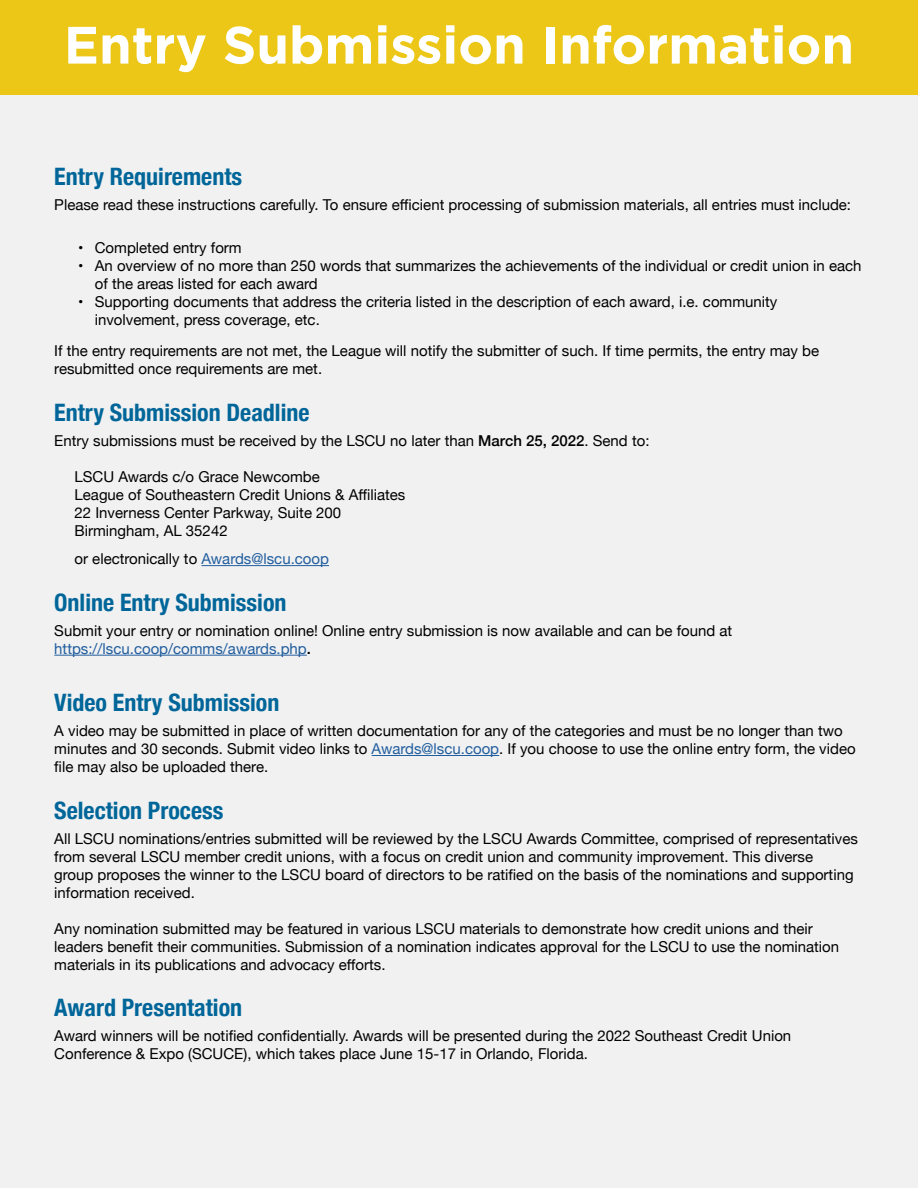
<style>
.page{position:relative;width:918px;height:1188px;background:#fff}
.page>*{position:absolute;margin:0;border:0;box-sizing:border-box;transform-origin:0 0}
.t1{font:700 52.5px "Gotham";color:#fff}
.t2{font:700 condensed 24px "Helvetica Neue";color:#069}
.t3{font:15px/18px "Helvetica Neue";color:#000}
.s1{font-weight:500}
.s2{color:#215e9e}
</style>
<div class="page">
<div style="left:0;top:94px;width:918px;height:1094px;background:#f1f1f2"></div>
<div style="left:0;top:0;width:918px;height:94px;background:#ecc717"></div>
<hr style="left:201px;top:565px;width:128px;height:1px;background:#215e9e">
<hr style="left:54px;top:655px;width:253px;height:1px;background:#215e9e">
<hr style="left:372px;top:755px;width:127px;height:1px;background:#215e9e">
<h1 class="t1" style="left:64px;top:10px;width:792px">Entry Submission Information</h1>
<h2 class="t2" style="left:54px;top:157px;width:189px">Entry Requirements</h2>
<p class="t3" style="left:54px;top:196px;width:798px">Please read these instructions carefully. To ensure efficient processing of submission materials, all entries must include:</p>
<p class="t3" style="left:78px;top:239px;width:165px">• Completed entry form</p>
<p class="t3" style="left:95px;top:257px;width:768px;text-indent:-16px">• An overview of no more than 250 words that summarizes the achievements of the individual or credit union in each of the areas listed for each award</p>
<p class="t3" style="left:95px;top:293px;width:684px;text-indent:-16px">• Supporting documents that address the criteria listed in the description of each award, i.e. community involvement, press coverage, etc.</p>
<p class="t3" style="left:54px;top:343px;width:766px">If the entry requirements are not met, the League will notify the submitter of such. If time permits, the entry may be resubmitted once requirements are met.</p>
<h2 class="t2" style="left:54px;top:392px;width:257px">Entry Submission Deadline</h2>
<p class="t3" style="left:54px;top:432px;width:597px">Entry submissions must be received by the LSCU no later than <span class="s1">March 25, 2022</span>. Send to:</p>
<p class="t3" style="left:75px;top:468px;width:332px">LSCU Awards c/o Grace Newcombe<br>League of Southeastern Credit Unions &amp; Affiliates 22 Inverness Center Parkway, Suite 200<br>Birmingham, AL 35242</p>
<p class="t3" style="left:75px;top:551px;width:256px">or electronically to <span class="s2">Awards@lscu.coop</span></p>
<h2 class="t2" style="left:54px;top:582px;width:234px">Online Entry Submission</h2>
<p class="t3" style="left:54px;top:622px;width:679px">Submit your entry or nomination online! Online entry submission is now available and can be found at <span class="s2">https://lscu.coop/comms/awards.php</span><span class="s1">.</span></p>
<h2 class="t2" style="left:54px;top:683px;width:227px">Video Entry Submission</h2>
<p class="t3" style="left:54px;top:723px;width:803px">A video may be submitted in place of written documentation for any of the categories and must be no longer than two minutes and 30 seconds. Submit video links to <span class="s2">Awards@lscu.coop</span>. If you choose to use the online entry form, the video file may also be uploaded there.</p>
<h2 class="t2" style="left:54px;top:790px;width:171px">Selection Process</h2>
<p class="t3" style="left:54px;top:830px;width:805px">All LSCU nominations/entries submitted will be reviewed by the LSCU Awards Committee, comprised of representatives from several LSCU member credit unions, with a focus on credit union and community improvement. This diverse<br>group proposes the winner to the LSCU board of directors to be ratified on the basis of the nominations and supporting information received.</p>
<p class="t3" style="left:54px;top:920px;width:786px">Any nomination submitted may be featured in various LSCU materials to demonstrate how credit unions and their leaders benefit their communities. Submission of a nomination indicates approval for the LSCU to use the nomination materials in its publications and advocacy efforts.</p>
<h2 class="t2" style="left:54px;top:988px;width:189px">Award Presentation</h2>
<p class="t3" style="left:54px;top:1028px;width:739px">Award winners will be notified confidentially. Awards will be presented during the 2022 Southeast Credit Union<br>Conference &amp; Expo (SCUCE), which takes place June 15-17 in Orlando, Florida.</p>
</div>
